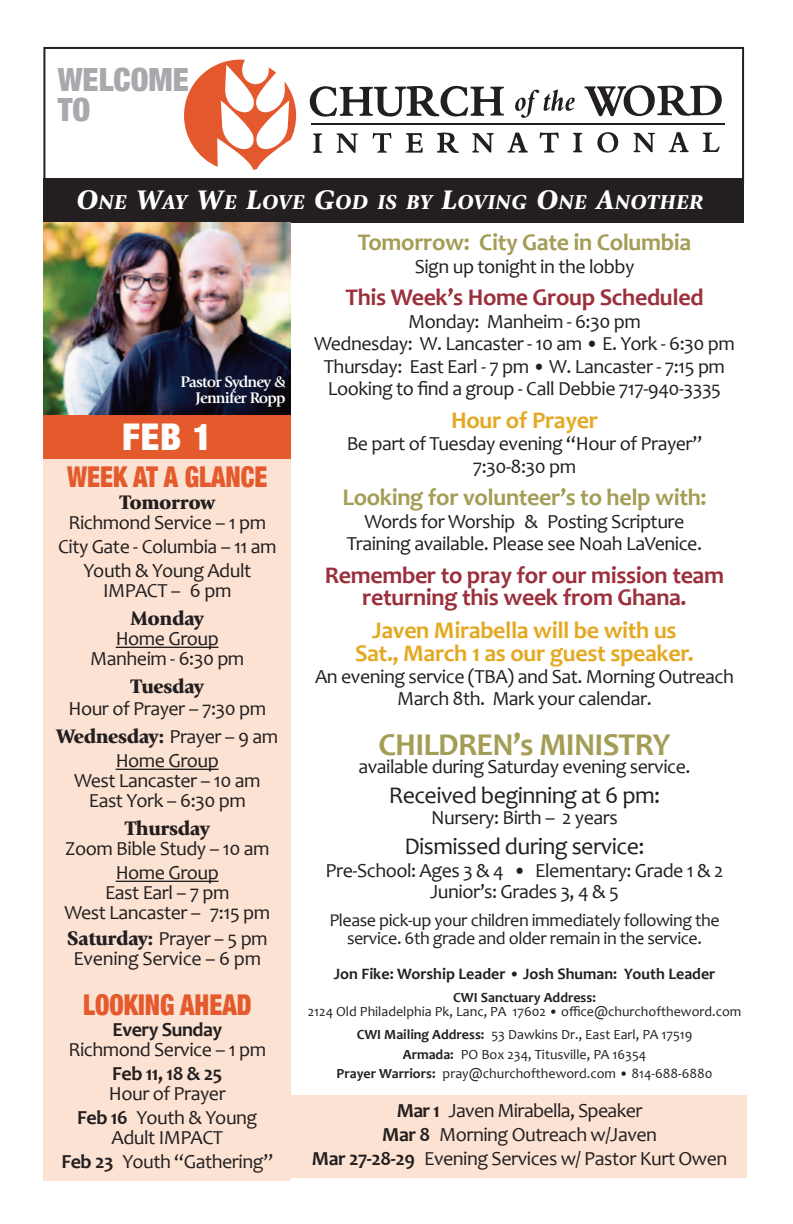
<style>
.page{position:relative;width:793px;height:1224px;background:#fff}
.page>*{position:absolute;margin:0;border:0;box-sizing:border-box;transform-origin:0 0}
.t1{font:900 condensed 36.8px "Helvetica Neue";color:#fff}
.t2{font:700 32px "Candara";letter-spacing:-.025em;color:#a39d55}
.t3{font:900 condensed 32px/30px "Helvetica Neue";color:#a8a9ad}
.t4{font:900 condensed 28.6px "Helvetica Neue";color:#e45a2c;scale:.9 1}
.t5{font:700 24px "Candara";letter-spacing:-.015em;color:#9b303c}
.t6{font:700 24px "Candara";letter-spacing:-.015em;color:#e4a922}
.t7{font:700 24px "Candara";letter-spacing:-.015em;color:#a39d55}
.t8{font:24px "Candara";letter-spacing:-.025em;color:#231f20}
.t9{font:italic 900 21px "Giovanni";letter-spacing:.035em;color:#fff}
.t10{font:900 20.4px "Giovanni";letter-spacing:-.025em;color:#231f20}
.t11{font:20px/22.4px "Candara";letter-spacing:-.025em;color:#231f20;text-align:center}
.t12{font:700 20px "Candara";letter-spacing:-.025em;color:#231f20}
.t13{font:18px "Candara";letter-spacing:-.025em;color:#231f20}
.t14{font:700 16px "Candara";color:#231f20}
.t15{font:700 16px "Giovanni";letter-spacing:-.05em;color:#fff}
.t16{font:14px "Candara";color:#231f20}
.t17{font:700 14px "Candara";color:#231f20}
.s1{font-size:28px}
.s2{color:#231f20}
.s3{font-family:"Candara";font-weight:400;font-size:20px}
.s4{font-family:"Giovanni";font-weight:900;font-size:20.4px}
.s5{font-weight:700}
</style>
<div class="page">
<div style="left:279px;top:1096px;width:466px;height:82px;background:#fce2d3"></div>
<div style="left:43px;top:47px;width:700px;height:137px;border:2px solid #231f20"></div>
<hr style="left:311px;top:124px;width:413px;height:1px;background:#231f20">
<svg style="left:584px;top:85px;width:137px;height:31px"></svg>
<svg style="left:309px;top:85px;width:194px;height:32px"></svg>
<svg style="left:436px;top:132px;width:22px;height:21px"></svg>
<svg style="left:597px;top:132px;width:21px;height:21px"></svg>
<svg style="left:633px;top:132px;width:21px;height:20px"></svg>
<svg style="left:472px;top:133px;width:21px;height:20px"></svg>
<svg style="left:336px;top:133px;width:22px;height:20px"></svg>
<svg style="left:507px;top:133px;width:20px;height:20px"></svg>
<svg style="left:405px;top:133px;width:17px;height:20px"></svg>
<svg style="left:668px;top:132px;width:20px;height:20px"></svg>
<svg style="left:539px;top:132px;width:19px;height:21px"></svg>
<svg style="left:372px;top:133px;width:19px;height:20px"></svg>
<svg style="left:702px;top:133px;width:17px;height:19px"></svg>
<svg style="left:573px;top:133px;width:9px;height:19px"></svg>
<svg style="left:313px;top:133px;width:9px;height:20px"></svg>
<svg style="left:515px;top:89px;width:60px;height:29px"></svg>
<svg style="left:184px;top:60px;width:112px;height:110px"></svg>
<div style="left:43px;top:178px;width:700px;height:45px;background:#231f20"></div>
<div style="left:43px;top:251px;width:247px;height:929px;background:#fce2d3"></div>
<div style="left:43px;top:414px;width:247px;height:45px;background:#e45a2c"></div>
<hr style="left:116px;top:647px;width:102px;height:1px;background:#231f20">
<hr style="left:116px;top:769px;width:102px;height:1px;background:#231f20">
<hr style="left:116px;top:881px;width:102px;height:1px;background:#231f20">
<img style="left:43px;top:223px;width:247px;height:191px">
<p class="t3" style="left:58px;top:64px;width:132px">WELCOME<br>TO</p>
<p class="t9" style="left:76px;top:194px;width:635px"><span class="s1">O</span>NE <span class="s1">W</span>AY <span class="s1">W</span>E <span class="s1">L</span>OVE <span class="s1">G</span>OD IS BY <span class="s1">L</span>OVING <span class="s1">O</span>NE <span class="s1">A</span>NOTHER<span class="s2">I</span></p>
<p class="t15" style="left:180px;top:375px;width:106px">Pastor Sydney &amp;</p>
<p class="t15" style="left:195px;top:392px;width:91px">Jennifer Ropp</p>
<p class="t1" style="left:122px;top:414px;width:91px">FEB 1</p>
<p class="t4" style="left:67px;top:459px;width:224px">WEEK AT A GLANCE</p>
<p class="t10" style="left:119px;top:494px;width:97px">Tomorrow</p>
<p class="t11" style="left:68px;top:511px;width:199px">Richmond Service – 1 pm</p>
<p class="t11" style="left:58px;top:535px;width:220px">City Gate - Columbia – 11 am</p>
<p class="t11" style="left:83px;top:559px;width:169px">Youth &amp; Young Adult</p>
<p class="t11" style="left:103px;top:579px;width:129px">IMPACT – 6 pm</p>
<p class="t10" style="left:130px;top:610px;width:75px">Monday</p>
<p class="t11" style="left:116px;top:627px;width:105px">Home Group</p>
<p class="t11" style="left:90px;top:647px;width:155px">Manheim - 6:30 pm</p>
<p class="t10" style="left:130px;top:678px;width:75px">Tuesday</p>
<p class="t11" style="left:68px;top:697px;width:199px">Hour of Prayer – 7:30 pm</p>
<p class="t10" style="left:56px;top:728px;width:223px">Wednesday: <span class="s3">Prayer – 9 am</span></p>
<p class="t11" style="left:116px;top:749px;width:105px">Home Group</p>
<p class="t11" style="left:74px;top:769px;width:188px">West Lancaster – 10 am</p>
<p class="t11" style="left:89px;top:789px;width:158px">East York – 6:30 pm</p>
<p class="t10" style="left:125px;top:820px;width:87px">Thursday</p>
<p class="t11" style="left:65px;top:837px;width:205px">Zoom Bible Study – 10 am</p>
<p class="t11" style="left:116px;top:861px;width:105px">Home Group</p>
<p class="t11" style="left:105px;top:881px;width:126px">East Earl – 7 pm</p>
<p class="t11" style="left:64px;top:901px;width:207px">West Lancaster – 7:15 pm</p>
<p class="t11" style="left:67px;top:927px;width:202px"><span class="s4">Saturday:</span> Prayer – 5 pm</p>
<p class="t11" style="left:73px;top:947px;width:189px">Evening Service – 6 pm</p>
<p class="t4" style="left:83px;top:987px;width:188px">LOOKING AHEAD</p>
<p class="t12" style="left:112px;top:1017px;width:111px">Every Sunday</p>
<p class="t11" style="left:68px;top:1037px;width:199px">Richmond Service – 1 pm</p>
<p class="t12" style="left:112px;top:1060px;width:111px">Feb 11, 18 &amp; 25</p>
<p class="t11" style="left:109px;top:1081px;width:118px">Hour of Prayer</p>
<p class="t11" style="left:77px;top:1105px;width:181px"><span class="s5">Feb 16</span> Youth &amp; Young</p>
<p class="t11" style="left:111px;top:1125px;width:113px">Adult IMPACT</p>
<p class="t11" style="left:61px;top:1149px;width:213px"><span class="s5">Feb 23</span> Youth “Gathering”</p>
<p class="t7" style="left:357px;top:227px;width:335px">Tomorrow: City Gate in Columbia</p>
<p class="t11" style="left:414px;top:255px;width:221px">Sign up tonight in the lobby</p>
<p class="t5" style="left:345px;top:283px;width:359px">This Week’s Home Group Scheduled</p>
<p class="t11" style="left:408px;top:310px;width:234px">Monday: Manheim - 6:30 pm</p>
<p class="t11" style="left:314px;top:332px;width:422px">Wednesday: W. Lancaster - 10 am • E. York - 6:30 pm</p>
<p class="t11" style="left:324px;top:355px;width:402px">Thursday: East Earl - 7 pm • W. Lancaster - 7:15 pm</p>
<p class="t11" style="left:327px;top:377px;width:394px">Looking to find a group - Call Debbie 717-940-3335</p>
<p class="t6" style="left:450px;top:405px;width:148px">Hour of Prayer</p>
<p class="t11" style="left:346px;top:432px;width:357px">Be part of Tuesday evening “Hour of Prayer”</p>
<p class="t11" style="left:472px;top:455px;width:105px">7:30-8:30 pm</p>
<p class="t7" style="left:342px;top:483px;width:365px">Looking for volunteer’s to help with:</p>
<p class="t11" style="left:364px;top:510px;width:321px">Words for Worship &amp; Posting Scripture</p>
<p class="t11" style="left:347px;top:532px;width:356px">Training available. Please see Noah LaVenice.</p>
<p class="t5" style="left:325px;top:560px;width:400px">Remember to pray for our mission team</p>
<p class="t5" style="left:362px;top:583px;width:326px">returning this week from Ghana.</p>
<p class="t6" style="left:372px;top:615px;width:306px">Javen Mirabella will be with us</p>
<p class="t6" style="left:355px;top:638px;width:340px">Sat., March 1 as our guest speaker.</p>
<p class="t11" style="left:315px;top:665px;width:420px">An evening service (TBA) and Sat. Morning Outreach<br>March 8th. Mark your calendar.</p>
<p class="t2" style="left:378px;top:725px;width:293px">CHILDREN’s MINISTRY</p>
<p class="t11" style="left:358px;top:755px;width:333px">available during Saturday evening service.</p>
<p class="t8" style="left:388px;top:781px;width:273px">Received beginning at 6 pm:</p>
<p class="t11" style="left:431px;top:806px;width:188px">Nursery: Birth – 2 years</p>
<p class="t8" style="left:404px;top:832px;width:241px">Dismissed during service:</p>
<p class="t11" style="left:325px;top:859px;width:399px">Pre-School: Ages 3 &amp; 4 • Elementary: Grade 1 &amp; 2</p>
<p class="t11" style="left:430px;top:880px;width:190px">Junior’s: Grades 3, 4 &amp; 5</p>
<p class="t13" style="left:329px;top:909px;width:391px">Please pick-up your children immediately following the</p>
<p class="t13" style="left:347px;top:927px;width:356px">service. 6th grade and older remain in the service.</p>
<p class="t14" style="left:333px;top:964px;width:383px">Jon Fike: Worship Leader • Josh Shuman: Youth Leader</p>
<p class="t17" style="left:453px;top:989px;width:144px">CWI Sanctuary Address:</p>
<p class="t16" style="left:307px;top:1003px;width:434px">2124 Old Philadelphia Pk, Lanc, PA 17602 • office@churchoftheword.com</p>
<p class="t16" style="left:356px;top:1026px;width:337px"><span class="s5">CWI Mailing Address:</span> 53 Dawkins Dr., East Earl, PA 17519</p>
<p class="t16" style="left:402px;top:1046px;width:245px"><span class="s5">Armada:</span> PO Box 234, Titusville, PA 16354</p>
<p class="t16" style="left:336px;top:1064px;width:377px"><span class="s5">Prayer Warriors:</span> pray@churchoftheword.com • 814-688-6880</p>
<p class="t11" style="left:396px;top:1099px;width:247px"><span class="s5">Mar 1</span> Javen Mirabella, Speaker</p>
<p class="t11" style="left:382px;top:1123px;width:276px"><span class="s5">Mar 8</span> Morning Outreach w/Javen</p>
<p class="t11" style="left:311px;top:1147px;width:417px"><span class="s5">Mar 27-28-29</span> Evening Services w/ Pastor Kurt Owen</p>
</div>
